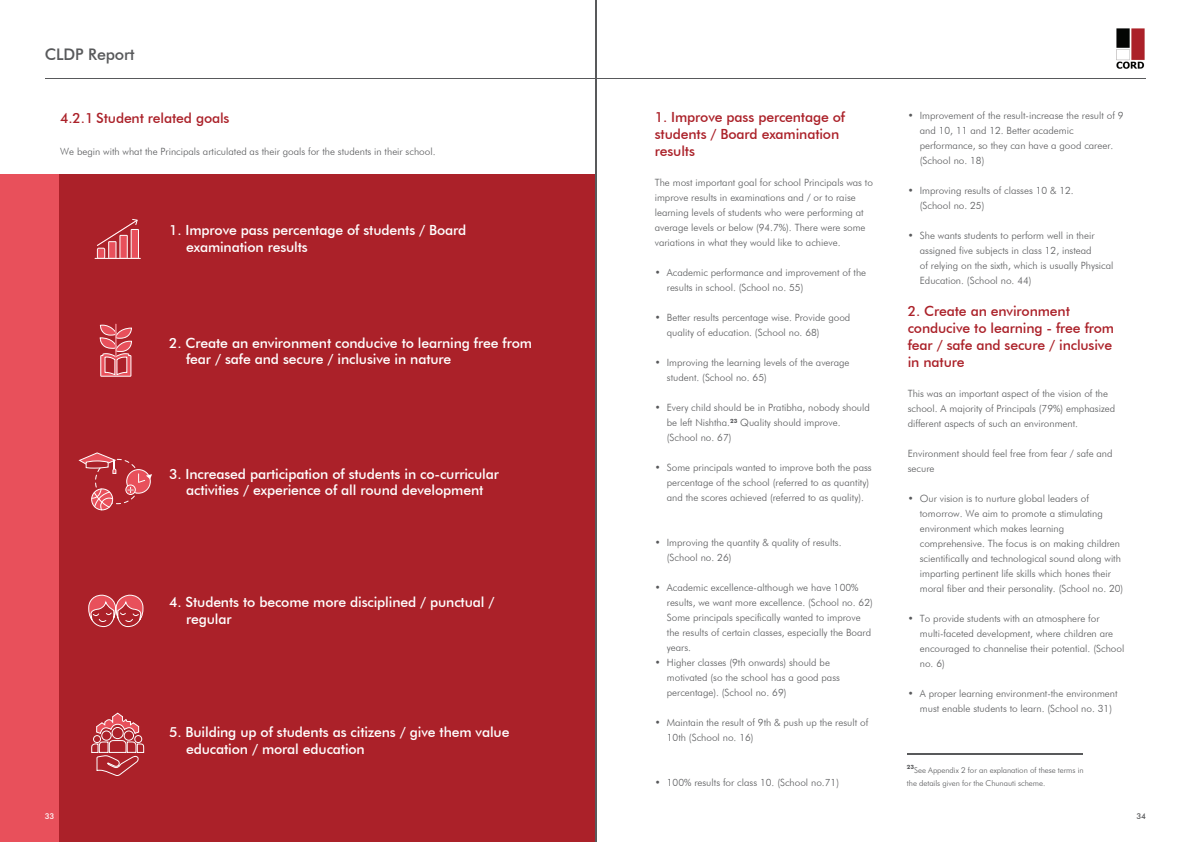
<style>
.page{position:relative;width:1191px;height:842px;background:#fff}
.page>*{position:absolute;margin:0;border:0;box-sizing:border-box;transform-origin:0 0}
.t1{font:500 16px "Futura BT";letter-spacing:-.01em;color:#58595b}
.t2{font:500 14px/16.8px "Futura BT";letter-spacing:-.01em;color:#fff}
.t3{font:500 14px/16.8px "Futura BT";letter-spacing:-.01em;color:#ab2129}
.t4{font:300 10px/15px "Futura BT";color:#58595b}
.t5{font:300 8px/13px "Futura BT";letter-spacing:-.005em;color:#58595b}
.t6{font:500 8px "Futura BT";color:#fff}
.t7{font:500 8px "Futura BT";color:#58595b}
</style>
<div class="page">
<div style="left:59px;top:174px;width:536px;height:668px;background:#ab2129"></div>
<div style="left:0;top:174px;width:59px;height:668px;background:#e8505b"></div>
<hr style="left:595px;top:78px;width:551px;height:1px;background:#58595b">
<img style="left:1116px;top:28px;width:29px;height:41px">
<hr style="left:45px;top:78px;width:550px;height:1px;background:#58595b">
<hr style="left:595px;top:0;width:1px;height:842px;background:#58595b">
<svg style="left:100px;top:324px;width:32px;height:53px"></svg>
<hr style="left:115px;top:323px;width:1px;height:34px;background:#e8505b">
<svg style="left:78px;top:452px;width:74px;height:58px"></svg>
<svg style="left:88px;top:595px;width:56px;height:32px"></svg>
<svg style="left:91px;top:713px;width:53px;height:63px"></svg>
<hr style="left:95px;top:258px;width:46px;height:1px;background:#fff">
<svg style="left:97px;top:219px;width:42px;height:40px"></svg>
<hr style="left:907px;top:754px;width:175px;height:1px;background:#58595b">
<h1 class="t1" style="left:45px;top:45px;width:91px">CLDP Report</h1>
<h2 class="t3" style="left:60px;top:109px;width:171px">4.2.1 Student related goals</h2>
<p class="t4" style="left:60px;top:144px;width:377px">We begin with what the Principals articulated as their goals for the students in their school.</p>
<h2 class="t2" style="left:186px;top:222px;width:282px;text-indent:-17px">1. Improve pass percentage of students / Board examination results</h2>
<h2 class="t2" style="left:186px;top:334px;width:347px;text-indent:-17px">2. Create an environment conducive to learning free from fear / safe and secure / inclusive in nature</h2>
<h2 class="t2" style="left:169px;top:465px;width:331px;text-align:center">3. Increased participation of students in co-curricular activities / experience of all round development</h2>
<h2 class="t2" style="left:186px;top:593px;width:310px;text-indent:-17px">4. Students to become more disciplined / punctual / regular</h2>
<h2 class="t2" style="left:186px;top:723px;width:325px;text-indent:-17px">5. Building up of students as citizens / give them value education / moral education</h2>
<h2 class="t3" style="left:655px;top:109px;width:192px">1. Improve pass percentage of students / Board examination results</h2>
<p class="t4" style="left:655px;top:175px;width:220px">The most important goal for school Principals was to improve results in examinations and / or to raise learning levels of students who were performing at average levels or below (94.7%). There were some variations in what they would like to achieve.</p>
<p class="t4" style="left:667px;top:265px;width:201px;text-indent:-12px">• Academic performance and improvement of the results in school. (School no. 55)</p>
<p class="t4" style="left:667px;top:310px;width:185px;text-indent:-12px">• Better results percentage wise. Provide good quality of education. (School no. 68)</p>
<p class="t4" style="left:667px;top:355px;width:184px;text-indent:-12px">• Improving the learning levels of the average student. (School no. 65)</p>
<p class="t4" style="left:667px;top:400px;width:205px;text-indent:-12px">• Every child should be in Pratibha, nobody should be left Nishtha.<sup>23</sup> Quality should improve. (School no. 67)</p>
<p class="t4" style="left:667px;top:460px;width:206px;text-indent:-12px">• Some principals wanted to improve both the pass percentage of the school (referred to as quantity) and the scores achieved (referred to as quality).</p>
<p class="t4" style="left:667px;top:535px;width:176px;text-indent:-12px">• Improving the quantity &amp; quality of results. (School no. 26)</p>
<p class="t4" style="left:667px;top:580px;width:207px;text-indent:-12px">• Academic excellence-although we have 100% results, we want more excellence. (School no. 62)<br>Some principals specifically wanted to improve the results of certain classes, especially the Board years.</p>
<p class="t4" style="left:667px;top:655px;width:175px;text-indent:-12px">• Higher classes (9th onwards) should be motivated (so the school has a good pass percentage). (School no. 69)</p>
<p class="t4" style="left:667px;top:715px;width:203px;text-indent:-12px">• Maintain the result of 9th &amp; push up the result of<br>10th (School no. 16)</p>
<p class="t4" style="left:655px;top:775px;width:186px">• 100% results for class 10. (School no.71)</p>
<p class="t4" style="left:919px;top:108px;width:205px;text-indent:-12px">• Improvement of the result-increase the result of 9 and 10, 11 and 12. Better academic performance, so they can have a good career. (School no. 18)</p>
<p class="t4" style="left:919px;top:183px;width:155px;text-indent:-12px">• Improving results of classes 10 &amp; 12. (School no. 25)</p>
<p class="t4" style="left:919px;top:228px;width:195px;text-indent:-12px">• She wants students to perform well in their assigned five subjects in class 12, instead<br>of relying on the sixth, which is usually Physical Education. (School no. 44)</p>
<h2 class="t3" style="left:907px;top:303px;width:208px">2. Create an environment conducive to learning - free from fear / safe and secure / inclusive in nature</h2>
<p class="t4" style="left:907px;top:386px;width:209px">This was an important aspect of the vision of the school. A majority of Principals (79%) emphasized different aspects of such an environment.</p>
<p class="t4" style="left:907px;top:446px;width:206px">Environment should feel free from fear / safe and secure</p>
<p class="t4" style="left:919px;top:491px;width:205px;text-indent:-12px">• Our vision is to nurture global leaders of tomorrow. We aim to promote a stimulating environment which makes learning comprehensive. The focus is on making children scientifically and technological sound along with imparting pertinent life skills which hones their moral fiber and their personality. (School no. 20)</p>
<p class="t4" style="left:919px;top:611px;width:206px;text-indent:-12px">• To provide students with an atmosphere for multi-faceted development, where children are encouraged to channelise their potential. (School no. 6)</p>
<p class="t4" style="left:919px;top:686px;width:199px;text-indent:-12px">• A proper learning environment-the environment must enable students to learn. (School no. 31)</p>
<p class="t5" style="left:907px;top:763px;width:178px"><sup>23</sup>See Appendix 2 for an explanation of these terms in the details given for the Chunauti scheme.</p>
<p class="t6" style="left:45px;top:811px;width:11px">33</p>
<p class="t7" style="left:1136px;top:811px;width:11px">34</p>
</div>
